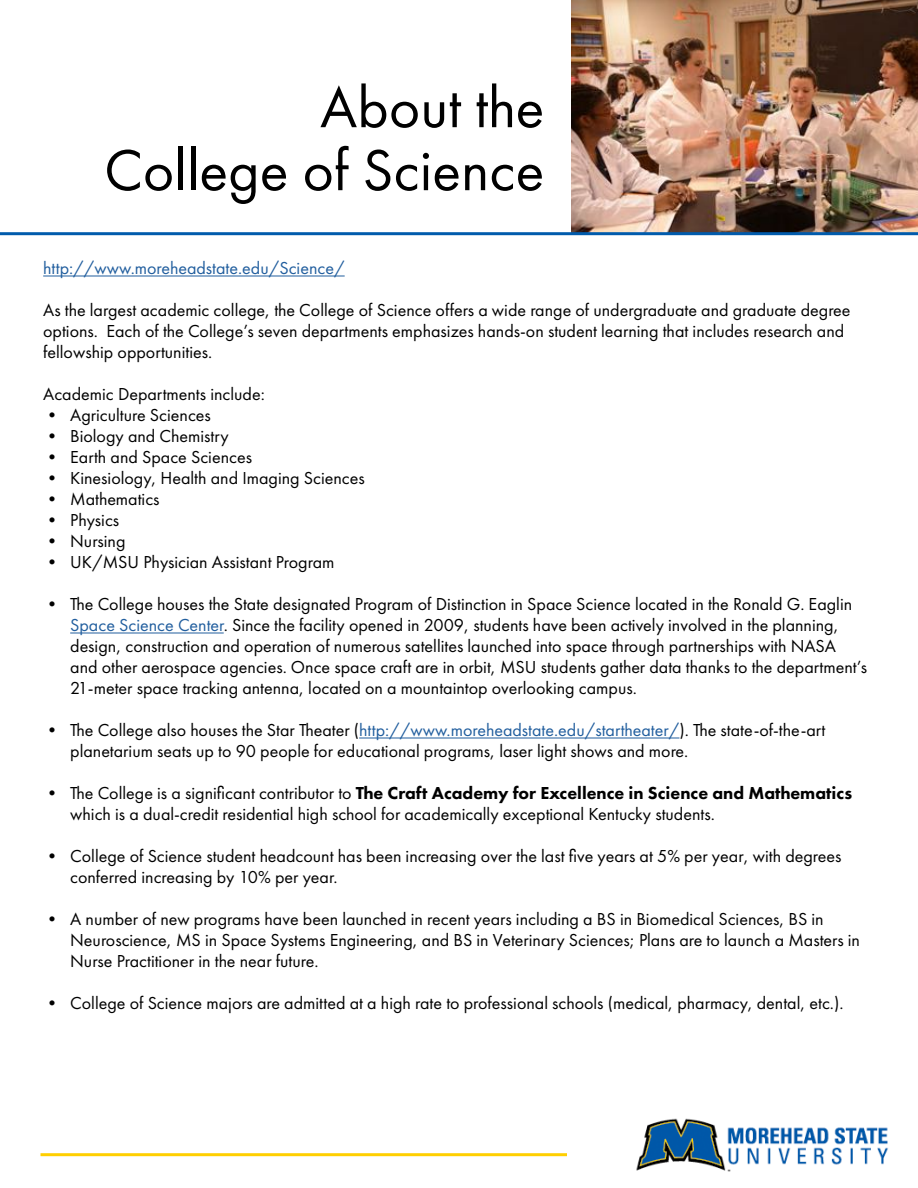
<style>
.page{position:relative;width:918px;height:1188px;background:#fff}
.page>*{position:absolute;margin:0;border:0;box-sizing:border-box;transform-origin:0 0}
.t1{font:60px/63px "Futura PT";color:#000;text-align:right}
.t2{font:18px/21px "Futura PT";color:#000}
.t3{font:18px "Futura PT";color:#215e9e}
.s1{color:#215e9e}
.s2{font-weight:800}
</style>
<div class="page">
<hr style="left:40px;top:1153px;width:527px;height:3px;background:#ffcf00">
<img style="left:636px;top:1118px;width:253px;height:54px">
<hr style="left:43px;top:276px;width:302px;height:1px;background:#215e9e">
<hr style="left:70px;top:633px;width:154px;height:1px;background:#215e9e">
<hr style="left:359px;top:738px;width:320px;height:1px;background:#215e9e">
<img style="left:571px;top:0;width:347px;height:232px">
<hr style="left:0;top:232px;width:918px;height:3px;background:#005bac">
<h1 class="t1" style="left:104px;top:75px;width:442px">About the<br>College of Science</h1>
<p class="t3" style="left:43px;top:258px;width:303px">http://www.moreheadstate.edu/Science/</p>
<p class="t2" style="left:43px;top:300px;width:809px">As the largest academic college, the College of Science offers a wide range of undergraduate and graduate degree options. Each of the College’s seven departments emphasizes hands-on student learning that includes research and fellowship opportunities.</p>
<p class="t2" style="left:43px;top:384px;width:223px">Academic Departments include:</p>
<p class="t2" style="left:43px;top:405px;width:169px">• Agriculture Sciences</p>
<p class="t2" style="left:43px;top:426px;width:187px">• Biology and Chemistry</p>
<p class="t2" style="left:43px;top:447px;width:210px">• Earth and Space Sciences</p>
<p class="t2" style="left:43px;top:468px;width:323px">• Kinesiology, Health and Imaging Sciences</p>
<p class="t2" style="left:43px;top:489px;width:118px">• Mathematics</p>
<p class="t2" style="left:43px;top:510px;width:78px">• Physics</p>
<p class="t2" style="left:43px;top:531px;width:84px">• Nursing</p>
<p class="t2" style="left:43px;top:552px;width:293px">• UK/MSU Physician Assistant Program</p>
<p class="t2" style="left:70px;top:594px;width:798px;text-indent:-27px">• The College houses the State designated Program of Distinction in Space Science located in the Ronald G. Eaglin <span class="s1">Space Science Center</span>. Since the facility opened in 2009, students have been actively involved in the planning, design, construction and operation of numerous satellites launched into space through partnerships with NASA and other aerospace agencies. Once space craft are in orbit, MSU students gather data thanks to the department’s 21-meter space tracking antenna, located on a mountaintop overlooking campus.</p>
<p class="t2" style="left:70px;top:720px;width:757px;text-indent:-27px">• The College also houses the Star Theater (<span class="s1">http://www.moreheadstate.edu/startheater/</span>). The state-of-the-art planetarium seats up to 90 people for educational programs, laser light shows and more.</p>
<p class="t2" style="left:70px;top:783px;width:783px;text-indent:-27px">• The College is a significant contributor to <span class="s2">The Craft Academy for Excellence in Science and Mathematics </span>which is a dual-credit residential high school for academically exceptional Kentucky students.</p>
<p class="t2" style="left:70px;top:846px;width:773px;text-indent:-27px">• College of Science student headcount has been increasing over the last five years at 5% per year, with degrees conferred increasing by 10% per year.</p>
<p class="t2" style="left:70px;top:909px;width:791px;text-indent:-27px">• A number of new programs have been launched in recent years including a BS in Biomedical Sciences, BS in<br>Neuroscience, MS in Space Systems Engineering, and BS in Veterinary Sciences; Plans are to launch a Masters in<br>Nurse Practitioner in the near future.</p>
<p class="t2" style="left:43px;top:993px;width:802px">• College of Science majors are admitted at a high rate to professional schools (medical, pharmacy, dental, etc.).</p>
</div>
